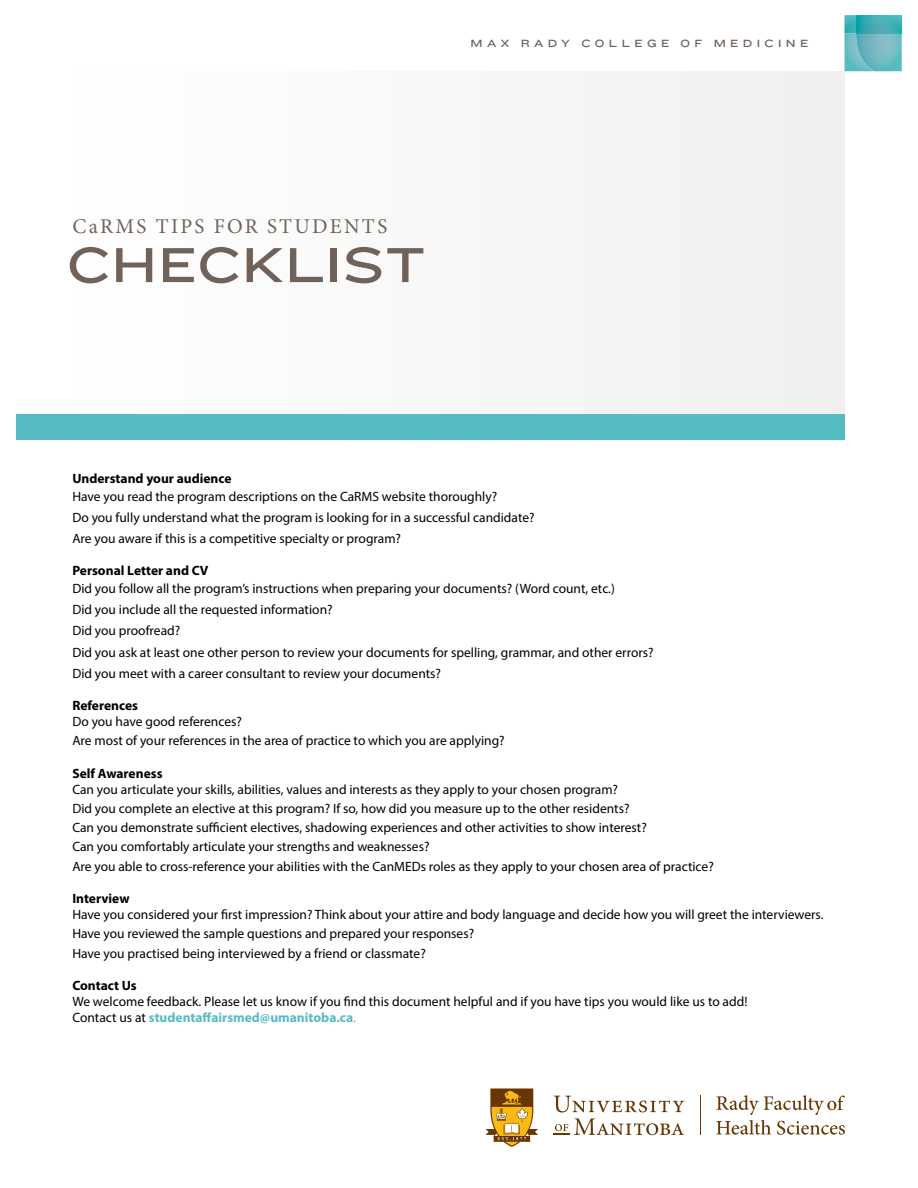
<style>
.page{position:relative;width:918px;height:1188px;background:#fff}
.page>*{position:absolute;margin:0;border:0;box-sizing:border-box;transform-origin:0 0}
.t1{font:51px "Knockout HTF34 Junior Sumo";letter-spacing:.02em;color:#706259}
.t2{font:21px "Minion Pro";letter-spacing:.11em;color:#706259}
.t3{font:13.5px/19.2px "Myriad Pro";color:#000}
.t4{font:700 13.5px "Myriad Pro";color:#000}
.t5{font:10.8px "Knockout HTF34 Junior Sumo";letter-spacing:.4em;color:#706259}
.s1{font-weight:700;color:#56bcc3}
.s2{color:#56bcc3}
</style>
<div class="page">
<div style="left:67px;top:71px;width:778px;height:369px;background:#f8f7f7"></div>
<svg style="left:845px;top:15px;width:11px;height:56px"></svg>
<img style="left:856px;top:15px;width:46px;height:56px">
<div style="left:16px;top:414px;width:829px;height:26px;background:#56bcc3"></div>
<svg style="left:716px;top:1095px;width:129px;height:40px"></svg>
<hr style="left:700px;top:1095px;width:1px;height:40px;background:#663700">
<svg style="left:554px;top:1096px;width:130px;height:39px"></svg>
<svg style="left:485px;top:1088px;width:53px;height:59px"></svg>
<p class="t5" style="left:471px;top:37px;width:339px">MAX RADY COLLEGE OF MEDICINE</p>
<h2 class="t2" style="left:72px;top:213px;width:316px">CaRMS TIPS FOR STUDENTS</h2>
<h1 class="t1" style="left:67px;top:236px;width:361px">CHECKLIST</h1>
<p class="t4" style="left:72px;top:470px;width:161px">Understand your audience</p>
<p class="t3" style="left:72px;top:486px;width:464px;line-height:21px">Have you read the program descriptions on the CaRMS website thoroughly?<br>Do you fully understand what the program is looking for in a successful candidate?<br>Are you aware if this is a competitive specialty or program?</p>
<p class="t4" style="left:72px;top:562px;width:138px">Personal Letter and CV</p>
<p class="t3" style="left:72px;top:578px;width:583px;line-height:21px">Did you follow all the program’s instructions when preparing your documents? (Word count, etc.)<br>Did you include all the requested information?<br>Did you proofread?<br>Did you ask at least one other person to review your documents for spelling, grammar, and other errors?<br>Did you meet with a career consultant to review your documents?</p>
<p class="t4" style="left:72px;top:697px;width:67px">References</p>
<p class="t3" style="left:72px;top:712px;width:434px">Do you have good references?<br>Are most of your references in the area of practice to which you are applying?</p>
<p class="t4" style="left:72px;top:764px;width:92px">Self Awareness</p>
<p class="t3" style="left:72px;top:780px;width:643px">Can you articulate your skills, abilities, values and interests as they apply to your chosen program?<br>Did you complete an elective at this program? If so, how did you measure up to the other residents?<br>Can you demonstrate sufficient electives, shadowing experiences and other activities to show interest?<br>Can you comfortably articulate your strengths and weaknesses?<br>Are you able to cross-reference your abilities with the CanMEDs roles as they apply to your chosen area of practice?</p>
<p class="t4" style="left:72px;top:890px;width:59px">Interview</p>
<p class="t3" style="left:72px;top:905px;width:753px">Have you considered your first impression? Think about your attire and body language and decide how you will greet the interviewers.<br>Have you reviewed the sample questions and prepared your responses?<br>Have you practised being interviewed by a friend or classmate?</p>
<p class="t4" style="left:72px;top:977px;width:66px">Contact Us</p>
<p class="t3" style="left:72px;top:993px;width:677px;line-height:16.2px">We welcome feedback. Please let us know if you find this document helpful and if you have tips you would like us to add!<br>Contact us at <span class="s1">studentaffairsmed@umanitoba.ca</span><span class="s2">.</span></p>
</div>
